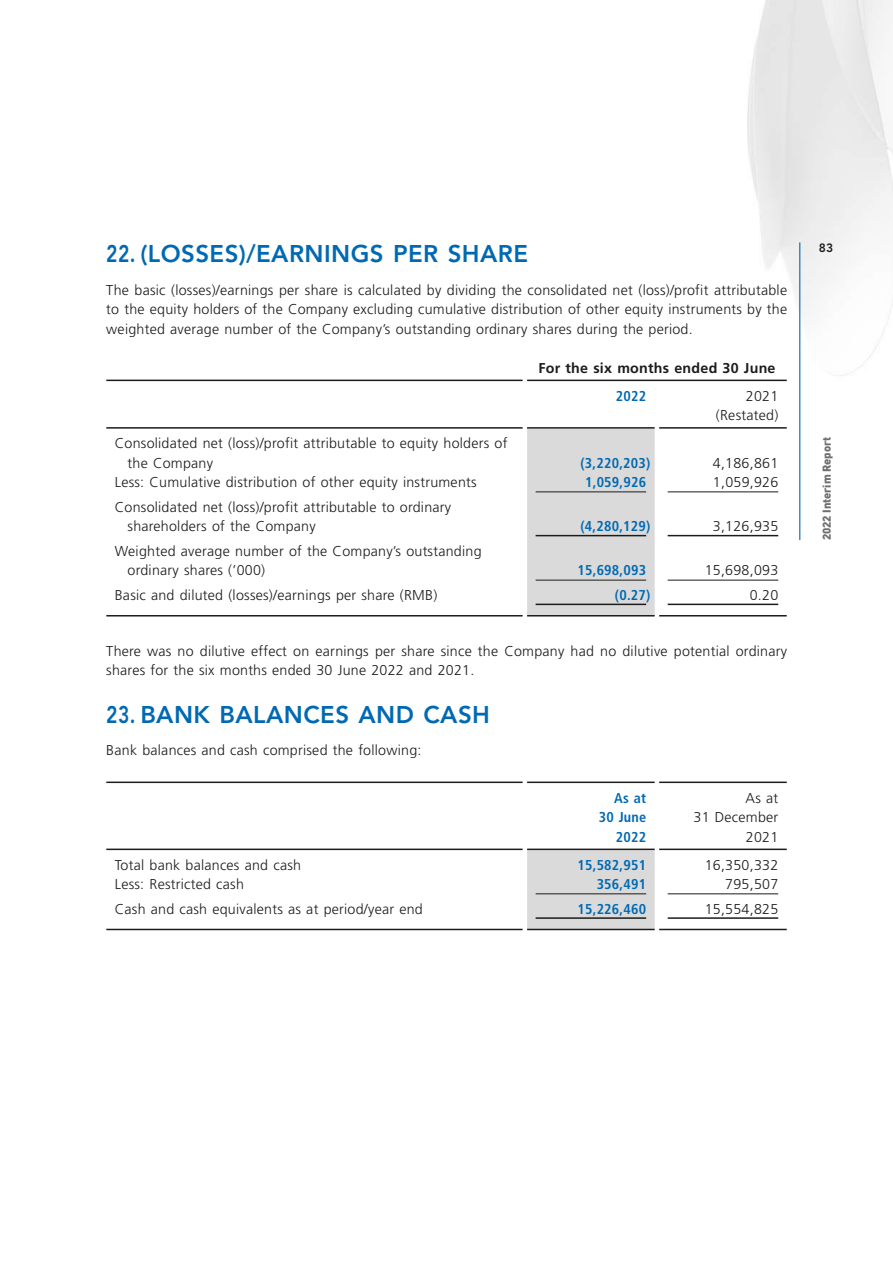
<style>
.page{position:relative;width:893px;height:1263px;background:#fff}
.page>*{position:absolute;margin:0;border:0;box-sizing:border-box;transform-origin:0 0}
.t1{font:800 24px "Avenir LT Std";letter-spacing:.02em;color:#0069b3;scale:.8 1}
.t2{font:300 14.25px/19.5px "Frutiger LT Std";letter-spacing:.015em;color:#1c1c1b}
.t3{font:700 condensed 14.25px/19.5px "Frutiger LT Std";letter-spacing:.015em;color:#0069b3;text-align:right}
.t4{font:700 14.25px "Frutiger LT Std";letter-spacing:.015em;color:#1c1c1b}
.t5{font:800 12px "Avenir LT Std";color:#1c1c1b}
.t6{font:900 11.25px "DIN";letter-spacing:-.01em;color:#6f6f6f}
</style>
<div class="page">
<img style="left:106px;top:0;width:787px;height:931px">
<hr style="left:799px;top:242px;width:1px;height:298px;background:#0069b3">
<div style="left:527px;top:429px;width:128px;height:186px;background:#dadada"></div>
<hr style="left:106px;top:615px;width:417px;height:1px;background:#1c1c1b">
<hr style="left:527px;top:615px;width:128px;height:1px;background:#1c1c1b">
<hr style="left:659px;top:615px;width:128px;height:1px;background:#1c1c1b">
<hr style="left:106px;top:380px;width:417px;height:1px;background:#1c1c1b">
<hr style="left:527px;top:380px;width:260px;height:1px;background:#1c1c1b">
<hr style="left:106px;top:427px;width:417px;height:2px;background:#1c1c1b">
<hr style="left:527px;top:427px;width:128px;height:2px;background:#1c1c1b">
<hr style="left:659px;top:427px;width:128px;height:2px;background:#1c1c1b">
<hr style="left:536px;top:491px;width:110px;height:1px;background:#1c1c1b">
<hr style="left:668px;top:491px;width:110px;height:1px;background:#1c1c1b">
<hr style="left:536px;top:535px;width:110px;height:1px;background:#1c1c1b">
<hr style="left:668px;top:535px;width:110px;height:1px;background:#1c1c1b">
<hr style="left:536px;top:580px;width:110px;height:1px;background:#1c1c1b">
<hr style="left:668px;top:580px;width:110px;height:1px;background:#1c1c1b">
<hr style="left:536px;top:604px;width:110px;height:1px;background:#1c1c1b">
<hr style="left:668px;top:604px;width:110px;height:1px;background:#1c1c1b">
<div style="left:527px;top:850px;width:128px;height:79px;background:#dadada"></div>
<hr style="left:106px;top:929px;width:417px;height:1px;background:#1c1c1b">
<hr style="left:527px;top:929px;width:128px;height:1px;background:#1c1c1b">
<hr style="left:659px;top:929px;width:128px;height:1px;background:#1c1c1b">
<hr style="left:106px;top:781px;width:417px;height:2px;background:#1c1c1b">
<hr style="left:527px;top:781px;width:128px;height:2px;background:#1c1c1b">
<hr style="left:659px;top:781px;width:128px;height:2px;background:#1c1c1b">
<hr style="left:106px;top:848px;width:417px;height:2px;background:#1c1c1b">
<hr style="left:527px;top:848px;width:128px;height:2px;background:#1c1c1b">
<hr style="left:659px;top:848px;width:128px;height:2px;background:#1c1c1b">
<hr style="left:536px;top:893px;width:110px;height:1px;background:#1c1c1b">
<hr style="left:668px;top:893px;width:110px;height:1px;background:#1c1c1b">
<hr style="left:536px;top:917px;width:110px;height:2px;background:#1c1c1b">
<hr style="left:668px;top:917px;width:110px;height:2px;background:#1c1c1b">
<h1 class="t1" style="left:106px;top:240px;width:529px">22. (LOSSES)/EARNINGS PER SHARE</h1>
<p class="t2" style="left:106px;top:280px;width:682px;text-align:justify">The basic (losses)/earnings per share is calculated by dividing the consolidated net (loss)/profit attributable to the equity holders of the Company excluding cumulative distribution of other equity instruments by the weighted average number of the Company’s outstanding ordinary shares during the period.</p>
<p class="t4" style="left:538px;top:359px;width:239px">For the six months ended 30 June</p>
<p class="t3" style="left:616px;top:386px;width:32px">2022</p>
<p class="t2" style="left:716px;top:386px;width:64px;text-align:right">2021 (Restated)</p>
<p class="t2" style="left:128px;top:434px;width:381px;text-indent:-13px">Consolidated net (loss)/profit attributable to equity holders of the Company</p>
<p class="t3" style="left:580px;top:453px;width:71px">(3,220,203)</p>
<p class="t2" style="left:713px;top:453px;width:67px">4,186,861</p>
<p class="t2" style="left:115px;top:473px;width:363px">Less: Cumulative distribution of other equity instruments</p>
<p class="t3" style="left:585px;top:472px;width:63px">1,059,926</p>
<p class="t2" style="left:713px;top:473px;width:67px">1,059,926</p>
<p class="t2" style="left:128px;top:497px;width:325px;text-indent:-13px">Consolidated net (loss)/profit attributable to ordinary shareholders of the Company</p>
<p class="t3" style="left:580px;top:517px;width:71px">(4,280,129)</p>
<p class="t2" style="left:713px;top:517px;width:67px">3,126,935</p>
<p class="t2" style="left:128px;top:541px;width:356px;text-indent:-13px">Weighted average number of the Company’s outstanding ordinary shares (’000)</p>
<p class="t3" style="left:577px;top:561px;width:70px">15,698,093</p>
<p class="t2" style="left:705px;top:561px;width:75px">15,698,093</p>
<p class="t2" style="left:115px;top:585px;width:324px">Basic and diluted (losses)/earnings per share (RMB)</p>
<p class="t3" style="left:615px;top:585px;width:37px">(0.27)</p>
<p class="t2" style="left:750px;top:585px;width:30px">0.20</p>
<p class="t2" style="left:106px;top:641px;width:682px">There was no dilutive effect on earnings per share since the Company had no dilutive potential ordinary shares for the six months ended 30 June 2022 and 2021.</p>
<h1 class="t1" style="left:106px;top:700px;width:481px">23. BANK BALANCES AND CASH</h1>
<p class="t2" style="left:106px;top:740px;width:317px">Bank balances and cash comprised the following:</p>
<p class="t3" style="left:599px;top:788px;width:49px">As at<br>30 June<br>2022</p>
<p class="t2" style="left:693px;top:788px;width:86px;text-align:right">As at<br>31 December<br>2021</p>
<p class="t2" style="left:115px;top:855px;width:188px">Total bank balances and cash</p>
<p class="t3" style="left:577px;top:855px;width:70px">15,582,951</p>
<p class="t2" style="left:705px;top:855px;width:75px">16,350,332</p>
<p class="t2" style="left:115px;top:875px;width:131px">Less: Restricted cash</p>
<p class="t3" style="left:597px;top:874px;width:51px">356,491</p>
<p class="t2" style="left:725px;top:875px;width:54px">795,507</p>
<p class="t2" style="left:115px;top:899px;width:310px">Cash and cash equivalents as at period/year end</p>
<p class="t3" style="left:577px;top:899px;width:70px">15,226,460</p>
<p class="t2" style="left:705px;top:899px;width:75px">15,554,825</p>
<p class="t5" style="left:819px;top:241px;width:16px">83</p>
<p class="t6" style="left:819px;top:540px;width:105px;rotate:-90deg">2022 Interim Report</p>
</div>
